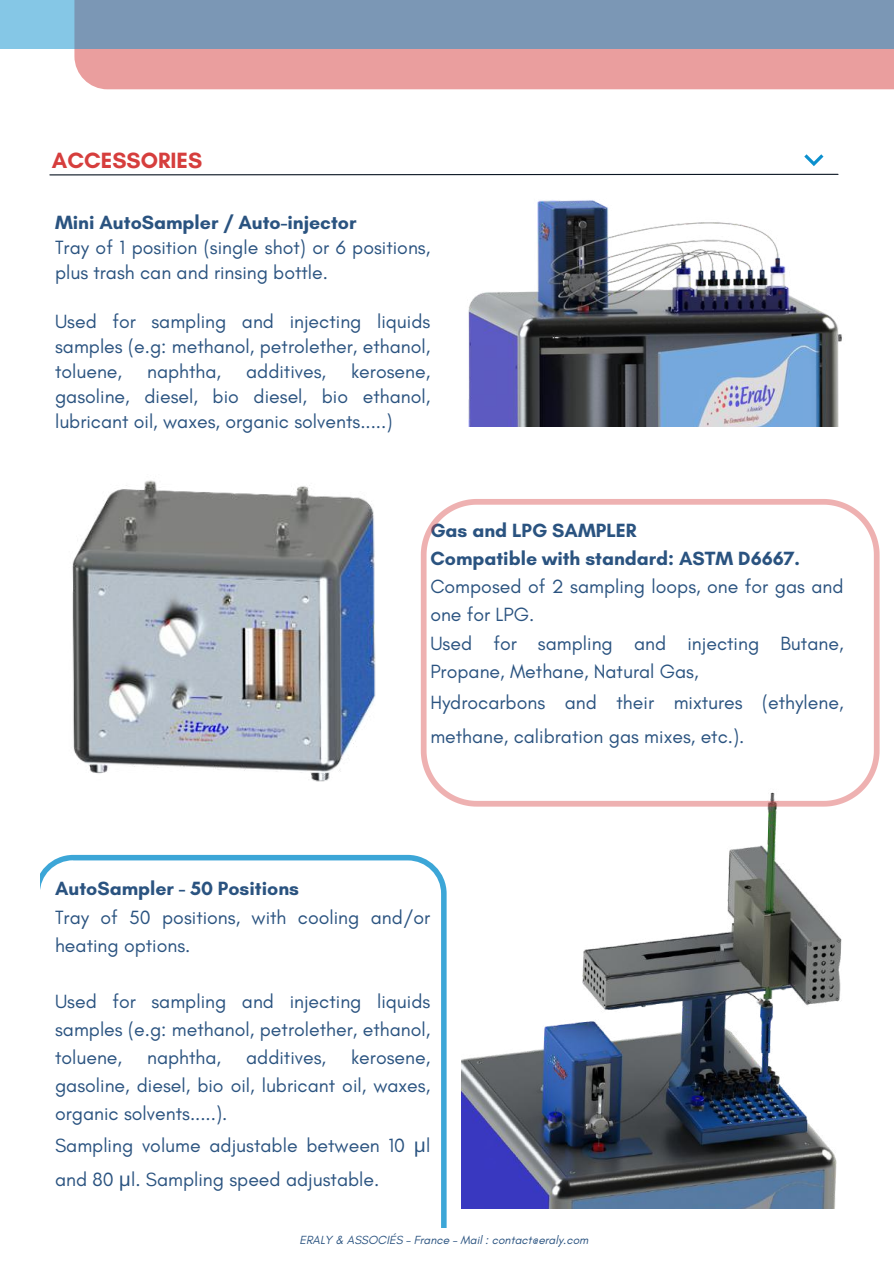
<style>
.page{position:relative;width:894px;height:1264px;background:#fff}
.page>*{position:absolute;margin:0;border:0;box-sizing:border-box;transform-origin:0 0}
.t1{font:700 22.5px "Glacial Indifference";color:#d63e3d}
.t2{font:19.5px/28.2px "Glacial Indifference";color:#2a5380}
.t3{font:700 19.5px/28.2px "Glacial Indifference";color:#2a5380}
.t4{font:italic 12px "Glacial Indifference";color:#2a5380}
.s1{font-family:"Noto Sans"}
</style>
<div class="page">
<div style="left:74px;top:0;width:819px;height:89px;background:#ea9e9e"></div>
<svg style="left:0;top:0;width:893px;height:49px;background:#7b9ab9"></svg>
<svg style="left:49px;top:174px;width:253px;height:2px"></svg>
<img style="left:72px;top:480px;width:304px;height:302px">
<svg style="left:40px;top:854px;width:406px;height:373px"></svg>
<img style="left:461px;top:806px;width:381px;height:402px">
<img style="left:302px;top:89px;width:591px;height:337px">
<svg style="left:420px;top:499px;width:459px;height:307px"></svg>
<p class="t1" style="left:52px;top:146px;width:152px">ACCESSORIES</p>
<p class="t3" style="left:55px;top:208px;width:303px">Mini AutoSampler / Auto-injector</p>
<p class="t2" style="left:55px;top:235px;width:376px;line-height:24.8px">Tray of 1 position (single shot) or 6 positions, plus trash can and rinsing bottle.</p>
<p class="t2" style="left:55px;top:309px;width:376px;line-height:24.8px;text-align:justify">Used for sampling and injecting liquids samples (e.g: methanol, petrolether, ethanol, toluene,</p>
<p class="t2" style="left:55px;top:359px;width:376px;line-height:24.8px;text-align:justify;text-indent:296px">kerosene, gasoline, diesel, bio diesel, bio ethanol, lubricant oil, waxes, organic solvents.....)</p>
<p class="t2" style="left:147px;top:357px;width:76px">naphtha,</p>
<p class="t2" style="left:246px;top:357px;width:81px">additives,</p>
<p class="t3" style="left:430px;top:516px;width:371px">Gas and LPG SAMPLER<br>Compatible with standard: ASTM D6667.</p>
<p class="t2" style="left:430px;top:572px;width:414px">Composed of 2 sampling loops, one for gas and one for LPG.<br>Used for sampling and injecting Butane,<br>Propane, Methane, Natural Gas,</p>
<p class="t2" style="left:430px;top:685px;width:414px;line-height:33.8px">Hydrocarbons and their mixtures (ethylene, methane, calibration gas mixes, etc.).</p>
<p class="t3" style="left:55px;top:874px;width:245px">AutoSampler - 50 Positions</p>
<p class="t2" style="left:55px;top:902px;width:376px">Tray of 50 positions, with cooling and/or heating options.</p>
<p class="t2" style="left:55px;top:987px;width:376px;text-align:justify">Used for sampling and injecting liquids samples (e.g: methanol, petrolether, ethanol, toluene,</p>
<p class="t2" style="left:55px;top:1043px;width:376px;text-align:justify;text-indent:296px">kerosene, gasoline, diesel, bio oil, lubricant oil, waxes, organic solvents.....).</p>
<p class="t2" style="left:55px;top:1128px;width:376px;line-height:33.8px">Sampling volume adjustable between 10 <span class="s1">μ</span>l and 80 <span class="s1">μ</span>l. Sampling speed adjustable.</p>
<p class="t2" style="left:147px;top:1043px;width:76px">naphtha,</p>
<p class="t2" style="left:246px;top:1043px;width:81px">additives,</p>
<p class="t4" style="left:299px;top:1232px;width:290px">ERALY &amp; ASSOCIÉS – France – Mail : contact@eraly.com</p>
</div>
